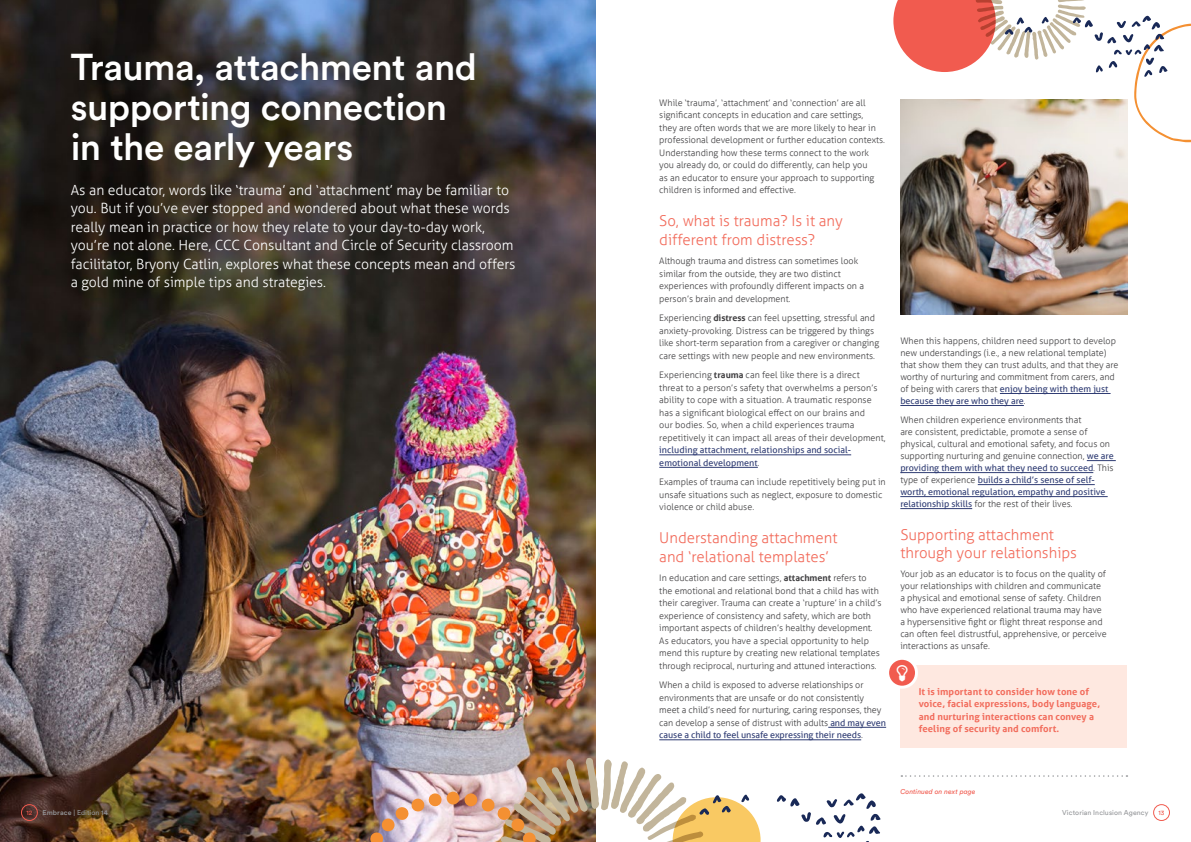
<style>
.page{position:relative;width:1191px;height:842px;background:#fff}
.page>*{position:absolute;margin:0;border:0;box-sizing:border-box;transform-origin:0 0}
.t1{font:500 37px/40px "Circular Std";letter-spacing:-.015em;color:#fff}
.t2{font:300 15px/18.5px "Aller";color:#f26c5c}
.t3{font:300 14px/18.5px "Aller";color:#fff}
.t4{font:700 9.5px/12.5px "Aller";letter-spacing:.01em;color:#f26c5c}
.t5{font:300 9px/12.5px "Aller";color:#414042}
.t6{font:9px/12.5px "Aller";letter-spacing:.005em;color:#303d74}
.t7{font:7px "Circular Std";letter-spacing:.01em;color:#939598}
.t8{font:italic 7px "Circular Std";letter-spacing:.005em;color:#f15b4f}
.t9{font:6.5px "Circular Std";color:#f15b4f}
.s1{font-weight:700}
.s2{font-weight:300;color:#414042}
.s3{font-weight:400;color:#303d74}
.s4{font-weight:500}
</style>
<div class="page">
<img style="left:0;top:0;width:595px;height:842px">
<hr style="left:659px;top:454px;width:192px;height:1px;background:#303d74">
<hr style="left:659px;top:467px;width:99px;height:1px;background:#303d74">
<hr style="left:828px;top:727px;width:58px;height:1px;background:#303d74">
<hr style="left:659px;top:739px;width:202px;height:1px;background:#303d74">
<hr style="left:1000px;top:393px;width:110px;height:1px;background:#303d74">
<hr style="left:900px;top:405px;width:124px;height:1px;background:#303d74">
<svg style="left:1086px;top:460px;width:29px;height:1px"></svg>
<hr style="left:900px;top:472px;width:193px;height:1px;background:#303d74">
<hr style="left:977px;top:484px;width:117px;height:1px;background:#303d74">
<hr style="left:900px;top:496px;width:207px;height:1px;background:#303d74">
<hr style="left:900px;top:508px;width:72px;height:1px;background:#303d74">
<svg style="left:901px;top:775px;width:226px;height:2px"></svg>
<img style="left:370px;top:758px;width:390px;height:84px">
<svg style="left:777px;top:793px;width:103px;height:49px"></svg>
<img style="left:900px;top:142px;width:227px;height:173px">
<div style="left:900px;top:666px;width:227px;height:82px;background:#fee8e0"></div>
<svg style="left:887px;top:658px;width:29px;height:29px"></svg>
<div style="left:886px;top:657px;width:32px;height:32px;border:3px solid #fff;border-radius:50%"></div>
<div style="left:1153px;top:804px;width:16px;height:17px;border:1px solid #f15b4f;border-radius:50%"></div>
<div style="left:21px;top:804px;width:17px;height:17px;border:1px solid #f15b4f;border-radius:50%"></div>
<svg style="left:893px;top:0;width:298px;height:142px"></svg>
<svg style="left:896px;top:664px;width:11px;height:17px"></svg>
<h1 class="t1" style="left:71px;top:46px;width:408px">Trauma, attachment and supporting connection in the early years</h1>
<p class="t3" style="left:71px;top:180px;width:446px">As an educator, words like ‘trauma’ and ‘attachment’ may be familiar to you. But if you’ve ever stopped and wondered about what these words really mean in practice or how they relate to your day-to-day work, you’re not alone. Here, CCC Consultant and Circle of Security classroom facilitator, Bryony Catlin, explores what these concepts mean and offers a gold mine of simple tips and strategies.</p>
<p class="t5" style="left:659px;top:96px;width:227px">While ‘trauma’, ‘attachment’ and ‘connection’ are all significant concepts in education and care settings,<br>they are often words that we are more likely to hear in professional development or further education contexts.<br>Understanding how these terms connect to the work you already do, or could do differently, can help you<br>as an educator to ensure your approach to supporting children is informed and effective.</p>
<h2 class="t2" style="left:659px;top:211px;width:185px">So, what is trauma? Is it any different from distress?</h2>
<p class="t5" style="left:659px;top:255px;width:206px">Although trauma and distress can sometimes look similar from the outside, they are two distinct experiences with profoundly different impacts on a person’s brain and development.</p>
<p class="t5" style="left:659px;top:312px;width:221px">Experiencing <span class="s1">distress</span> can feel upsetting, stressful and anxiety-provoking. Distress can be triggered by things like short-term separation from a caregiver or changing care settings with new people and new environments.</p>
<p class="t5" style="left:659px;top:369px;width:228px">Experiencing <span class="s1">trauma</span> can feel like there is a direct threat to a person’s safety that overwhelms a person’s ability to cope with a situation. A traumatic response has a significant biological effect on our brains and<br>our bodies. So, when a child experiences trauma repetitively it can impact all areas of their development,</p>
<p class="t6" style="left:659px;top:444px;width:193px">including attachment, relationships and social&shy;emotional development<span class="s2">.</span></p>
<p class="t5" style="left:659px;top:476px;width:228px">Examples of trauma can include repetitively being put in unsafe situations such as neglect, exposure to domestic violence or child abuse.</p>
<h2 class="t2" style="left:659px;top:528px;width:180px">Understanding attachment and ‘relational templates’</h2>
<p class="t5" style="left:659px;top:572px;width:224px">In education and care settings, <span class="s1">attachment</span> refers to the emotional and relational bond that a child has with their caregiver. Trauma can create a ‘rupture’ in a child’s experience of consistency and safety, which are both important aspects of children’s healthy development.<br>As educators, you have a special opportunity to help mend this rupture by creating new relational templates through reciprocal, nurturing and attuned interactions.</p>
<p class="t5" style="left:659px;top:679px;width:228px">When a child is exposed to adverse relationships or environments that are unsafe or do not consistently meet a child’s need for nurturing, caring responses, they can develop a sense of distrust with adults <span class="s3">and may even cause a child to feel unsafe expressing their needs</span>.</p>
<p class="t5" style="left:900px;top:335px;width:220px;line-height:12px">When this happens, children need support to develop new understandings (i.e., a new relational template) that show them they can trust adults, and that they are worthy of nurturing and commitment from carers, and of being with carers that <span class="s3">enjoy being with them just because they are who they are</span>.</p>
<p class="t5" style="left:900px;top:414px;width:215px;line-height:12px">When children experience environments that<br>are consistent, predictable, promote a sense of physical, cultural and emotional safety, and focus on supporting nurturing and genuine connection, <span class="s3">we are providing them with what they need to succeed</span>. This type of experience <span class="s3">builds a child’s sense of self&shy;worth, emotional regulation, empathy and positive relationship skills</span> for the rest of their lives.</p>
<h2 class="t2" style="left:900px;top:525px;width:178px">Supporting attachment through your relationships</h2>
<p class="t5" style="left:900px;top:568px;width:208px;line-height:12px">Your job as an educator is to focus on the quality of your relationships with children and communicate a physical and emotional sense of safety. Children who have experienced relational trauma may have a hypersensitive fight or flight threat response and can often feel distrustful, apprehensive, or perceive interactions as unsafe.</p>
<p class="t4" style="left:918px;top:685px;width:183px">It is important to consider how tone of voice, facial expressions, body language, and nurturing interactions can convey a feeling of security and comfort.</p>
<p class="t8" style="left:900px;top:787px;width:76px">Continued on next page</p>
<p class="t9" style="left:26px;top:809px;width:7px">12</p>
<p class="t7" style="left:43px;top:808px;width:67px"><span class="s4">Embrace</span> | Edition 14</p>
<p class="t7" style="left:1062px;top:808px;width:88px">Victorian Inclusion Agency</p>
<p class="t9" style="left:1158px;top:809px;width:8px">13</p>
</div>
